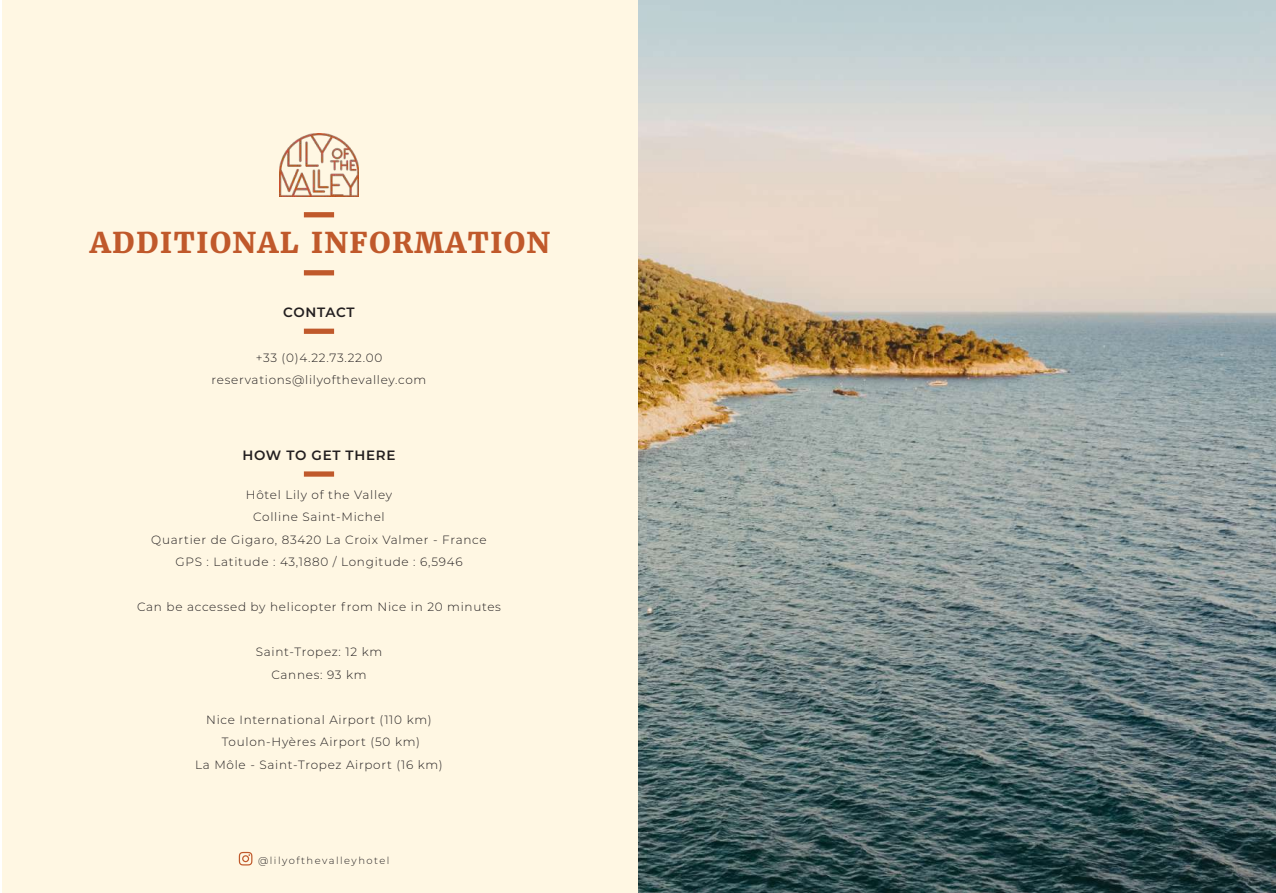
<style>
.page{position:relative;width:1276px;height:893px;background:#fff}
.page>*{position:absolute;margin:0;border:0;box-sizing:border-box;transform-origin:0 0}
.t1{font:800 28.5px "Merriweather";letter-spacing:.06em;color:#c0592b}
.t2{font:600 13.5px "Montserrat";letter-spacing:.05em;color:#231f20}
.t3{font:300 12px/22.5px "Montserrat";letter-spacing:.06em;color:#231f20;text-align:center}
.t4{font:300 9.9px "Montserrat";letter-spacing:.15em;color:#231f20}
</style>
<div class="page">
<img style="left:638px;top:0;width:638px;height:893px">
<div style="left:2px;top:0;width:636px;height:893px;background:#fff7e3"></div>
<div style="left:304px;top:270px;width:30px;height:5px;background:#c0592b"></div>
<div style="left:304px;top:212px;width:30px;height:5px;background:#c0592b"></div>
<img style="left:279px;top:134px;width:80px;height:63px">
<div style="left:304px;top:329px;width:30px;height:5px;background:#c0592b"></div>
<div style="left:304px;top:471px;width:30px;height:6px;background:#c0592b"></div>
<svg style="left:239px;top:852px;width:13px;height:13px"></svg>
<h1 class="t1" style="left:90px;top:224px;width:461px">ADDITIONAL INFORMATION</h1>
<p class="t2" style="left:283px;top:302px;width:73px">CONTACT</p>
<p class="t3" style="left:212px;top:346px;width:216px">+33 (0)4.22.73.22.00 reservations@lilyofthevalley.com</p>
<p class="t2" style="left:243px;top:445px;width:154px">HOW TO GET THERE</p>
<p class="t3" style="left:151px;top:483px;width:337px">Hôtel Lily of the Valley<br>Colline Saint-Michel<br>Quartier de Gigaro, 83420 La Croix Valmer - France GPS : Latitude : 43,1880 / Longitude : 6,5946</p>
<p class="t3" style="left:137px;top:595px;width:365px">Can be accessed by helicopter from Nice in 20 minutes</p>
<p class="t3" style="left:256px;top:640px;width:128px">Saint-Tropez: 12 km<br>Cannes: 93 km</p>
<p class="t3" style="left:195px;top:708px;width:249px">Nice International Airport (110 km)<br>Toulon-Hyères Airport (50 km)<br>La Môle - Saint-Tropez Airport (16 km)</p>
<p class="t4" style="left:258px;top:853px;width:133px">@lilyofthevalleyhotel</p>
</div>
